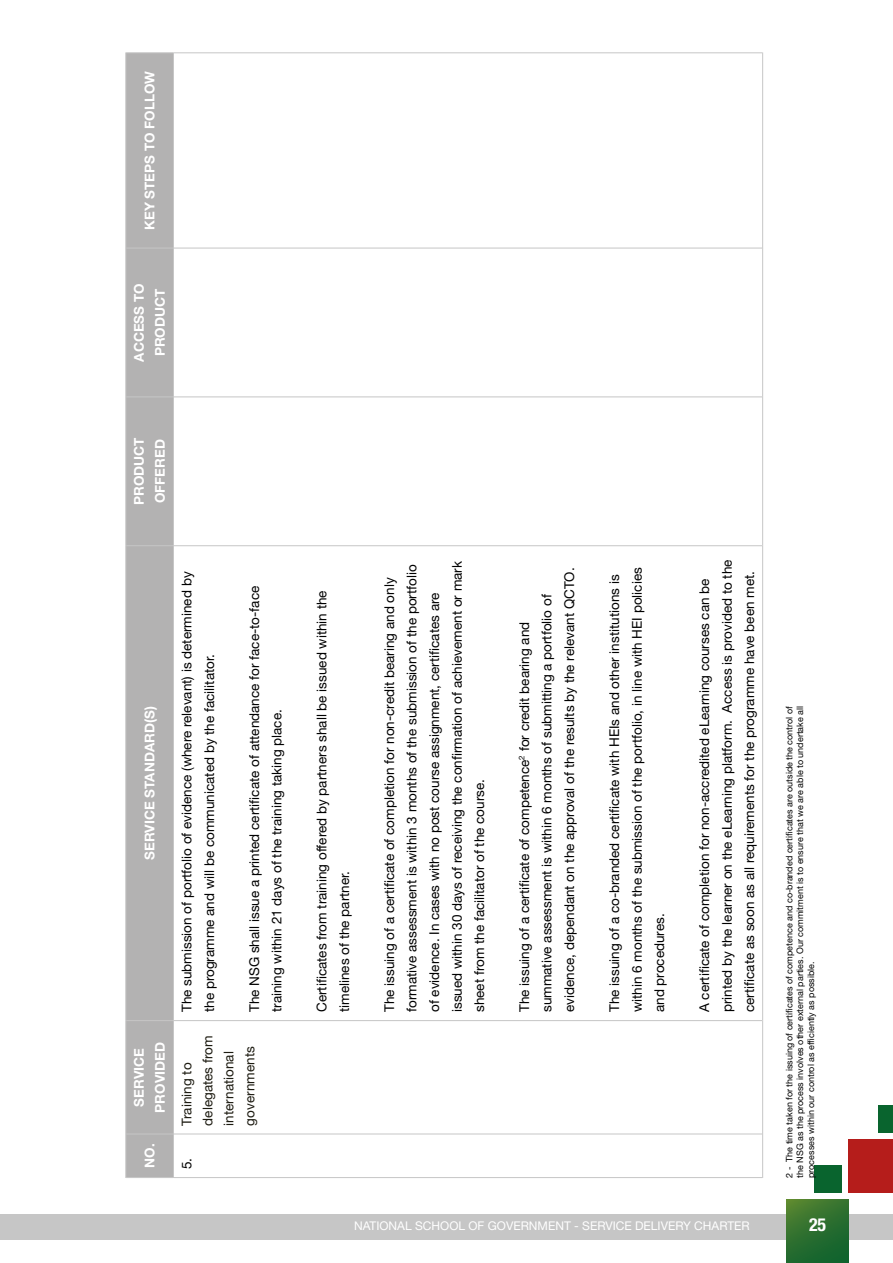
<style>
.page{position:relative;width:893px;height:1263px;background:#fff}
.page>*{position:absolute;margin:0;border:0;box-sizing:border-box;transform-origin:0 0}
.t1{font:700 condensed 18px "Helvetica Neue LT Std";color:#fff}
.t2{font:13.5px/22.5px "Helvetica Neue LT Std";color:#000}
.t3{font:700 13.5px/21px "Helvetica Neue LT Std";color:#fff;text-align:center}
.t4{font:13.5px/21px "Helvetica Neue LT Std";color:#1d1b11}
.t5{font:12px "Helvetica Neue LT Std";color:#fff}
.t6{font:9px/10.8px "Helvetica Neue LT Std";color:#000;text-align:justify}
.s1{color:#000}
</style>
<div class="page">
<div style="left:0;top:1214px;width:893px;height:25px;background:#c6c6c6"></div>
<svg style="left:787px;top:1200px;width:61px;height:63px;background:#2c6f2f"></svg>
<div style="left:848px;top:1139px;width:45px;height:54px;background:#b51d1b"></div>
<div style="left:814px;top:1166px;width:27px;height:27px;background:#09642e"></div>
<div style="left:878px;top:1105px;width:15px;height:28px;background:#09642e"></div>
<div style="left:126px;top:53px;width:47px;height:1124px;background:#b3b2b2"></div>
<hr style="left:125px;top:1134px;width:1px;height:44px;background:#c6c6c6">
<hr style="left:126px;top:1177px;width:47px;height:1px;background:#c6c6c6">
<hr style="left:125px;top:1020px;width:1px;height:114px;background:#c6c6c6">
<hr style="left:126px;top:1133px;width:47px;height:1px;background:#c6c6c6">
<hr style="left:125px;top:546px;width:1px;height:474px;background:#c6c6c6">
<hr style="left:126px;top:1020px;width:47px;height:1px;background:#c6c6c6">
<hr style="left:125px;top:397px;width:1px;height:149px;background:#c6c6c6">
<hr style="left:126px;top:545px;width:47px;height:1px;background:#c6c6c6">
<hr style="left:125px;top:248px;width:1px;height:149px;background:#c6c6c6">
<hr style="left:126px;top:396px;width:47px;height:1px;background:#c6c6c6">
<hr style="left:125px;top:52px;width:1px;height:196px;background:#c6c6c6">
<hr style="left:126px;top:248px;width:47px;height:1px;background:#c6c6c6">
<hr style="left:126px;top:52px;width:47px;height:1px;background:#c6c6c6">
<hr style="left:173px;top:1134px;width:1px;height:44px;background:#c6c6c6">
<hr style="left:174px;top:1177px;width:588px;height:1px;background:#c6c6c6">
<hr style="left:173px;top:1020px;width:1px;height:114px;background:#c6c6c6">
<hr style="left:174px;top:1133px;width:588px;height:1px;background:#c6c6c6">
<hr style="left:173px;top:546px;width:1px;height:474px;background:#c6c6c6">
<hr style="left:174px;top:1020px;width:588px;height:1px;background:#c6c6c6">
<hr style="left:173px;top:397px;width:1px;height:149px;background:#c6c6c6">
<hr style="left:174px;top:545px;width:588px;height:1px;background:#c6c6c6">
<hr style="left:173px;top:248px;width:1px;height:149px;background:#c6c6c6">
<hr style="left:174px;top:396px;width:588px;height:1px;background:#c6c6c6">
<hr style="left:173px;top:52px;width:1px;height:196px;background:#c6c6c6">
<hr style="left:174px;top:248px;width:588px;height:1px;background:#c6c6c6">
<hr style="left:174px;top:52px;width:588px;height:1px;background:#c6c6c6">
<hr style="left:762px;top:1134px;width:1px;height:44px;background:#c6c6c6">
<hr style="left:762px;top:1020px;width:1px;height:114px;background:#c6c6c6">
<hr style="left:762px;top:546px;width:1px;height:474px;background:#c6c6c6">
<hr style="left:762px;top:397px;width:1px;height:149px;background:#c6c6c6">
<hr style="left:762px;top:248px;width:1px;height:149px;background:#c6c6c6">
<hr style="left:762px;top:52px;width:1px;height:196px;background:#c6c6c6">
<p class="t3" style="left:139px;top:230px;width:160px;rotate:-90deg">KEY STEPS TO FOLLOW</p>
<p class="t3" style="left:128px;top:361px;width:80px;rotate:-90deg">ACCESS TO<br>PRODUCT</p>
<p class="t3" style="left:128px;top:505px;width:69px;text-align:left;rotate:-90deg">PRODUCT<br>OFFERED</p>
<p class="t3" style="left:139px;top:860px;width:155px;rotate:-90deg">SERVICE STANDARD(S)</p>
<p class="t3" style="left:128px;top:1112px;width:72px;rotate:-90deg">SERVICE<br>PROVIDED</p>
<p class="t3" style="left:139px;top:1168px;width:26px;rotate:-90deg">NO.</p>
<p class="t2" style="left:175px;top:1012px;width:442px;rotate:-90deg">The submission of portfolio of evidence (where relevant) is determined by the programme and will be communicated by the facilitator.</p>
<p class="t2" style="left:243px;top:1012px;width:428px;rotate:-90deg">The NSG shall issue a printed certificate of attendance for face-to-face training within 21 days of the training taking place.</p>
<p class="t2" style="left:310px;top:1012px;width:423px;rotate:-90deg">Certificates from training offered by partners shall be issued within the timelines of the partner.</p>
<p class="t4" style="left:176px;top:1125px;width:92px;text-indent:-44px;rotate:-90deg"><span class="s1">5.</span> Training to delegates from international governments</p>
<p class="t2" style="left:378px;top:1012px;width:452px;rotate:-90deg">The issuing of a certificate of completion for non-credit bearing and only formative assessment is within 3 months of the submission of the portfolio of evidence. In cases with no post course assignment, certificates are issued within 30 days of receiving the confirmation of achievement or mark sheet from the facilitator of the course.</p>
<p class="t2" style="left:513px;top:1012px;width:446px;rotate:-90deg">The issuing of a certificate of competence<sup>2</sup> for credit bearing and summative assessment is within 6 months of submitting a portfolio of evidence, dependant on the approval of the results by the relevant QCTO.</p>
<p class="t2" style="left:603px;top:1012px;width:446px;rotate:-90deg">The issuing of a co-branded certificate with HEIs and other institutions is within 6 months of the submission of the portfolio, in line with HEI policies and procedures.</p>
<p class="t2" style="left:693px;top:1012px;width:454px;rotate:-90deg">A certificate of completion for non-accredited eLearning courses can be printed by the learner on the eLearning platform. Access is provided to the certificate as soon as all requirements for the programme have been met.</p>
<p class="t6" style="left:784px;top:1178px;width:473px;rotate:-90deg">2 - The time taken for the issuing of certificates of competence and co-branded certificates are outside the control of the NSG as the process involves other external parties. Our commitment is to ensure that we are able to undertake all processes within our control as efficiently as possible.</p>
<p class="t5" style="left:354px;top:1219px;width:397px">NATIONAL SCHOOL OF GOVERNMENT - SERVICE DELIVERY CHARTER</p>
<h1 class="t1" style="left:809px;top:1214px;width:19px">25</h1>
</div>
